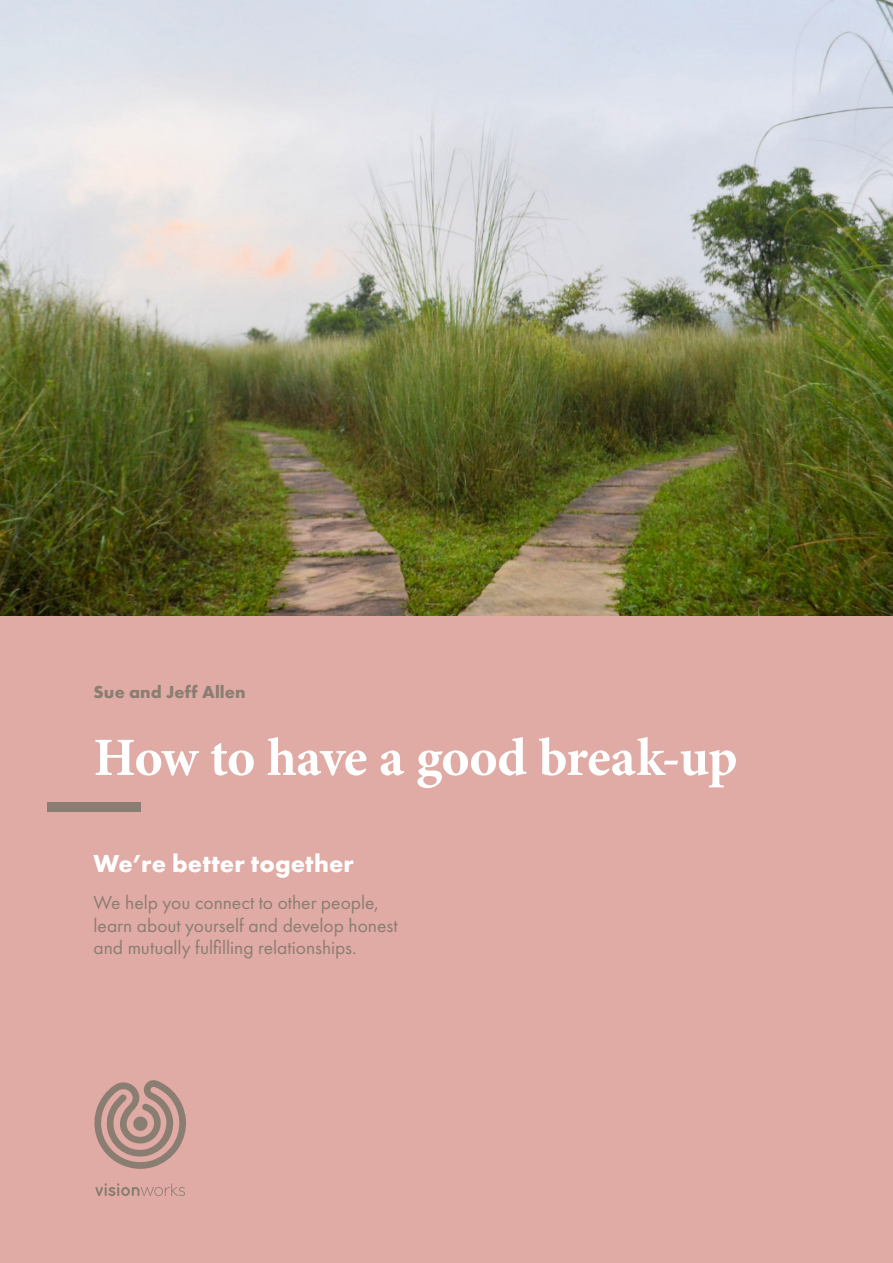
<style>
.page{position:relative;width:893px;height:1263px;background:#fff}
.page>*{position:absolute;margin:0;border:0;box-sizing:border-box;transform-origin:0 0}
.Heading_1{font:700 54px "Minion Pro";letter-spacing:-.02em;color:#fff}
.Heading_2{font:700 25.5px "Futura PT";letter-spacing:.005em;color:#fff}
.Cover_text{font:19.5px/22.5px "Futura PT";color:#8a7e73}
.Attribution{font:700 18px "Futura PT";letter-spacing:.005em;color:#8a7e73}
</style>
<div class="page">
<img style="left:0;top:0;width:893px;height:617px">
<div style="left:0;top:617px;width:893px;height:646px;background:#e0aaa5"></div>
<svg style="left:94px;top:1080px;width:92px;height:89px"></svg>
<svg style="left:95px;top:1183px;width:90px;height:13px"></svg>
<div style="left:47px;top:803px;width:93px;height:9px;background:#8a7e73"></div>
<p class="Attribution" style="left:94px;top:681px;width:154px">Sue and Jeff Allen</p>
<p class="Heading_1" style="left:94px;top:720px;width:645px">How to have a good break-up</p>
<p class="Heading_2" style="left:94px;top:847px;width:262px">We’re better together</p>
<p class="Cover_text" style="left:94px;top:892px;width:305px">We help you connect to other people, learn about yourself and develop honest and mutually fulfilling relationships.</p>
</div>
